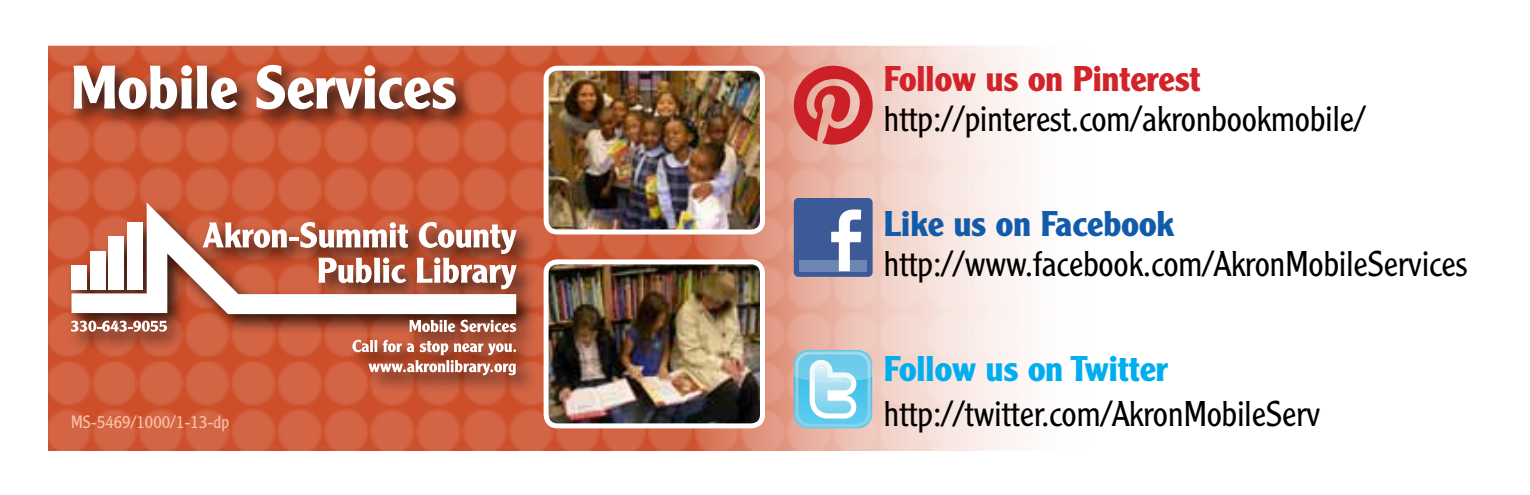
<style>
.page{position:relative;width:1530px;height:495px;background:#fff}
.page>*{position:absolute;margin:0;border:0;box-sizing:border-box;transform-origin:0 0}
.t1{font:700 60px "Clearface Gothic LT Std";color:#fff}
.t2{font:300 35px "Clearface Gothic LT Std";color:#000}
.t3{font:700 35px "Clearface Gothic LT Std";color:#d2232a}
.t4{font:700 35px "Clearface Gothic LT Std";color:#00aeef}
.t5{font:700 35px "Clearface Gothic LT Std";color:#125baa}
.t6{font:300 17.5px "Clearface Gothic LT Std";color:#fac3a6}
</style>
<div class="page">
<img style="left:49px;top:46px;width:977px;height:405px">
<svg style="left:794px;top:66px;width:79px;height:79px;background:#d86260"></svg>
<div style="left:794px;top:198px;width:79px;height:79px;background:#3c5a98;border-radius:5px"></div>
<div style="left:799px;top:260px;width:68px;height:11px;background:#6d85b3"></div>
<svg style="left:831px;top:209px;width:30px;height:62px"></svg>
<svg style="left:794px;top:350px;width:78px;height:78px;background:#91d6ec"></svg>
<img style="left:546px;top:68px;width:216px;height:164px">
<div style="left:544px;top:66px;width:221px;height:168px;border:5px solid #fff;border-radius:11px"></div>
<img style="left:546px;top:262px;width:216px;height:164px">
<div style="left:544px;top:259px;width:221px;height:169px;border:5px solid #fff;border-radius:11px"></div>
<div style="left:68px;top:59px;width:408px;height:72px;background:#000;opacity:.84"></div>
<div style="left:66px;top:199px;width:472px;height:198px;background:#000;opacity:.74"></div>
<svg style="left:72px;top:203px;width:444px;height:111px"></svg>
<svg style="left:203px;top:222px;width:205px;height:26px"></svg>
<svg style="left:319px;top:258px;width:87px;height:25px"></svg>
<svg style="left:417px;top:222px;width:100px;height:67px"></svg>
<svg style="left:71px;top:321px;width:96px;height:11px"></svg>
<svg style="left:409px;top:320px;width:46px;height:12px"></svg>
<svg style="left:461px;top:320px;width:55px;height:12px"></svg>
<svg style="left:352px;top:340px;width:164px;height:35px"></svg>
<h1 class="t1" style="left:71px;top:52px;width:387px">Mobile Services</h1>
<p class="t6" style="left:71px;top:412px;width:160px">MS-5469/1000/1-13-dp</p>
<p class="t3" style="left:884px;top:58px;width:318px">Follow us on Pinterest</p>
<p class="t2" style="left:884px;top:97px;width:484px">http://pinterest.com/akronbookmobile/</p>
<p class="t5" style="left:884px;top:203px;width:292px">Like us on Facebook</p>
<p class="t2" style="left:884px;top:242px;width:585px">http://www.facebook.com/AkronMobileServices</p>
<p class="t4" style="left:884px;top:348px;width:286px">Follow us on Twitter</p>
<p class="t2" style="left:884px;top:392px;width:438px">http://twitter.com/AkronMobileServ</p>
</div>
